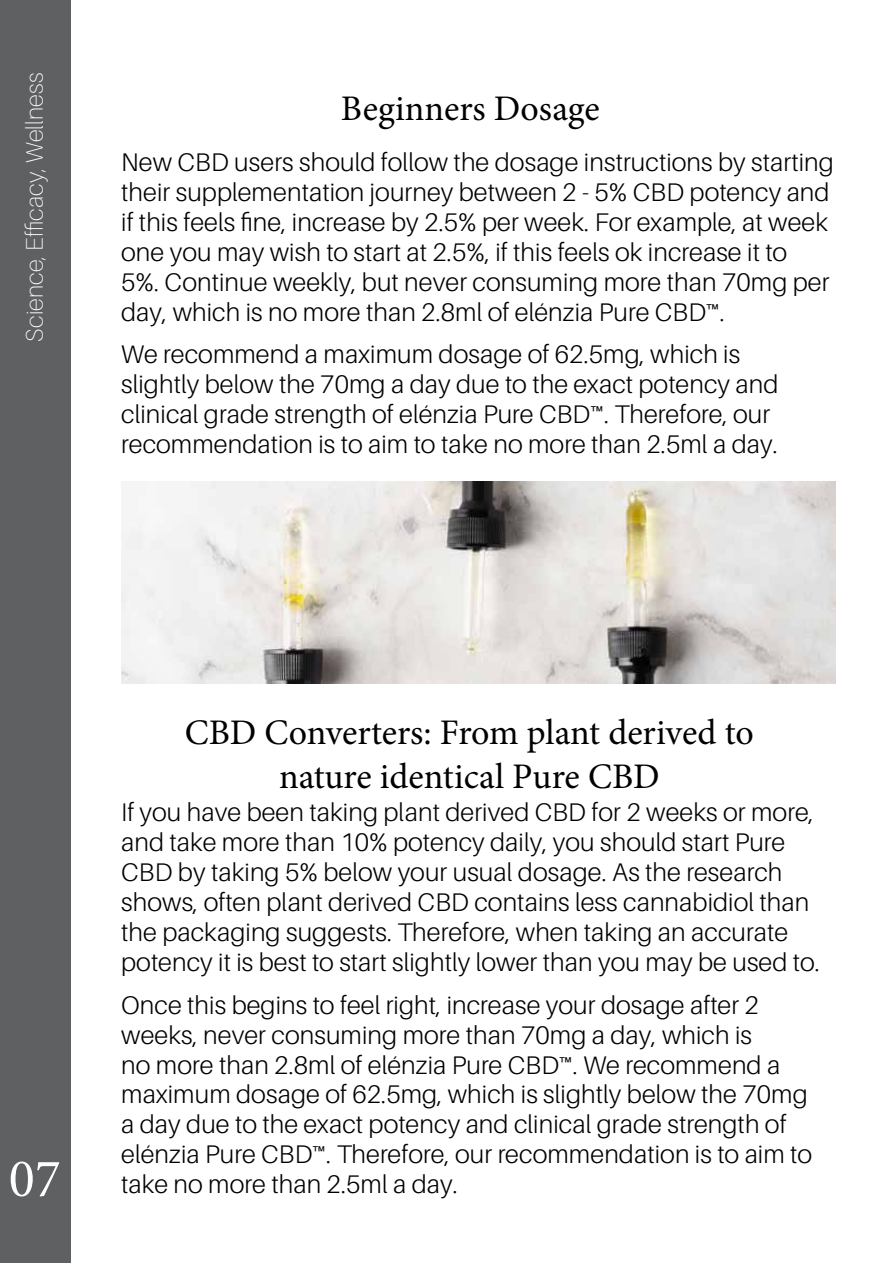
<style>
.page{position:relative;width:893px;height:1263px;background:#fff}
.page>*{position:absolute;margin:0;border:0;box-sizing:border-box;transform-origin:0 0}
.t1{font:54px "Minion Pro";color:#fff}
.t2{font:36px/43.2px "Minion Pro";color:#000;text-align:center}
.t3{font:300 25.5px/30px "Aileron";letter-spacing:.005em;color:#000}
.t4{font:100 24px "Aileron";letter-spacing:.005em;color:#fff}
</style>
<div class="page">
<img style="left:121px;top:482px;width:715px;height:202px">
<div style="left:0;top:0;width:70px;height:1263px;background:#5f6062"></div>
<p class="t4" style="left:21px;top:342px;width:270px;rotate:-90deg">Science, Efficacy, Wellness</p>
<h2 class="t2" style="left:341px;top:87px;width:260px">Beginners Dosage</h2>
<p class="t3" style="left:121px;top:147px;width:714px">New CBD users should follow the dosage instructions by starting their supplementation journey between 2 - 5% CBD potency and if this feels fine, increase by 2.5% per week. For example, at week one you may wish to start at 2.5%, if this feels ok increase it to<br>5%. Continue weekly, but never consuming more than 70mg per day, which is no more than 2.8ml of elénzia Pure CBD™.</p>
<p class="t3" style="left:121px;top:340px;width:659px">We recommend a maximum dosage of 62.5mg, which is slightly below the 70mg a day due to the exact potency and clinical grade strength of elénzia Pure CBD™. Therefore, our recommendation is to aim to take no more than 2.5ml a day.</p>
<h1 class="t1" style="left:9px;top:1142px;width:53px">07</h1>
<h2 class="t2" style="left:185px;top:711px;width:570px">CBD Converters: From plant derived to nature identical Pure CBD</h2>
<p class="t3" style="left:121px;top:797px;width:700px">If you have been taking plant derived CBD for 2 weeks or more, and take more than 10% potency daily, you should start Pure CBD by taking 5% below your usual dosage. As the research shows, often plant derived CBD contains less cannabidiol than the packaging suggests. Therefore, when taking an accurate potency it is best to start slightly lower than you may be used to.</p>
<p class="t3" style="left:121px;top:990px;width:692px">Once this begins to feel right, increase your dosage after 2 weeks, never consuming more than 70mg a day, which is<br>no more than 2.8ml of elénzia Pure CBD™. We recommend a maximum dosage of 62.5mg, which is slightly below the 70mg a day due to the exact potency and clinical grade strength of elénzia Pure CBD™. Therefore, our recommendation is to aim to take no more than 2.5ml a day.</p>
</div>
